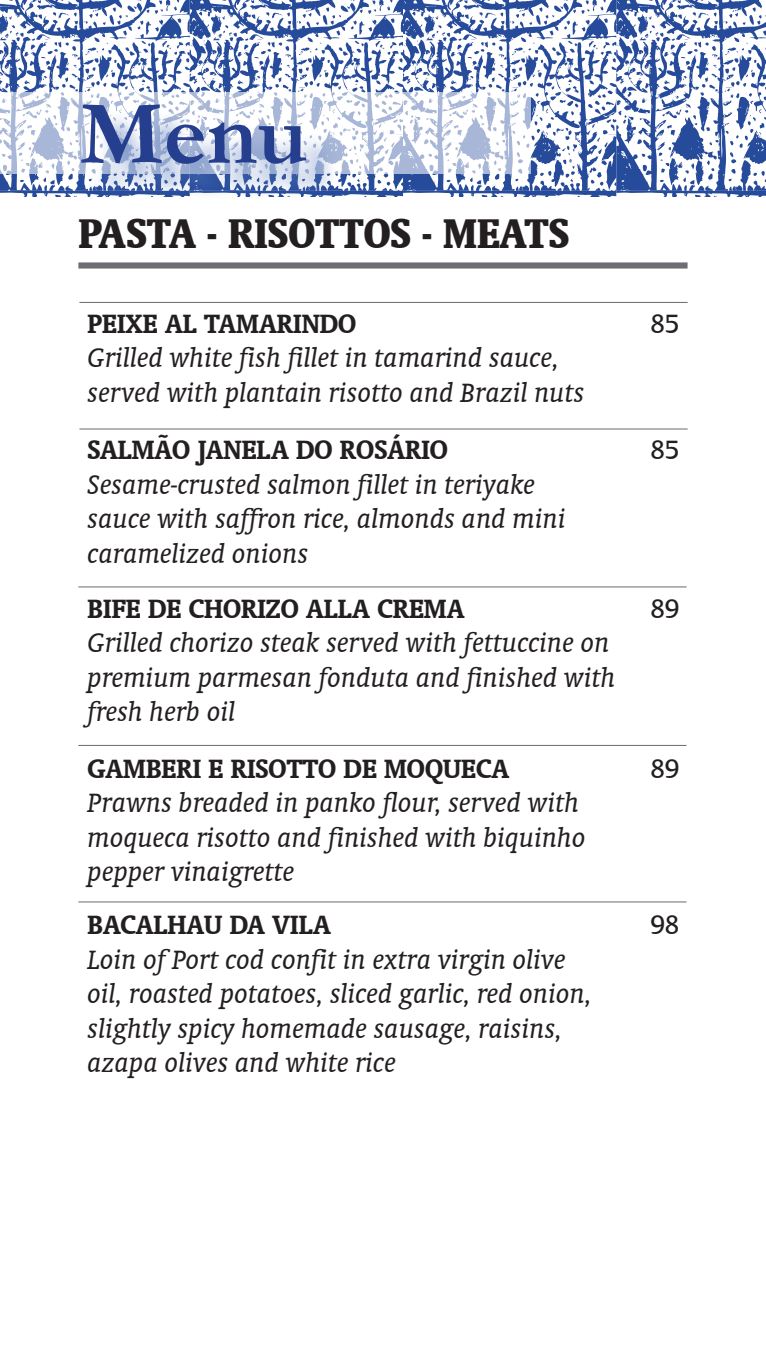
<style>
.page{position:relative;width:766px;height:1361px;background:#fff}
.page>*{position:absolute;margin:0;border:0;box-sizing:border-box;transform-origin:0 0}
.t1{font:700 91.8px "Garamond";color:#253f8e}
.t2{font:700 condensed 47.1px "Oranda BT";color:#231f20}
.t3{font:italic 30px/34.5px "Oranda BT";color:#231f20}
.t4{font:700 30px "Oranda BT";color:#231f20}
.t5{font:30px "Oranda BT";color:#231f20}
</style>
<div class="page">
<svg style="left:0;top:0;width:765px;height:196px"></svg>
<svg style="left:0;top:92px;width:531px;height:81px"></svg>
<div style="left:88px;top:110px;width:253px;height:91px;background:#6081bf;opacity:.6"></div>
<div style="left:78px;top:262px;width:609px;height:6px;background:#6c6d70"></div>
<hr style="left:79px;top:302px;width:608px;height:1px;background:#6c6d70">
<hr style="left:79px;top:428px;width:608px;height:1px;background:#6c6d70">
<hr style="left:78px;top:586px;width:608px;height:1px;background:#6c6d70">
<hr style="left:78px;top:745px;width:608px;height:1px;background:#6c6d70">
<hr style="left:78px;top:901px;width:608px;height:1px;background:#6c6d70">
<h1 class="t1" style="left:79px;top:79px;width:229px">Menu</h1>
<p class="t2" style="left:78px;top:206px;width:492px">PASTA - RISOTTOS - MEATS</p>
<p class="t4" style="left:88px;top:306px;width:270px">PEIXE AL TAMARINDO</p>
<p class="t3" style="left:88px;top:340px;width:498px">Grilled white fish fillet in tamarind sauce, served with plantain risotto and Brazil nuts</p>
<p class="t4" style="left:88px;top:432px;width:362px">SALMÃO JANELA DO ROSÁRIO</p>
<p class="t3" style="left:88px;top:467px;width:479px">Sesame-crusted salmon fillet in teriyake sauce with saffron rice, almonds and mini caramelized onions</p>
<p class="t4" style="left:88px;top:590px;width:378px">BIFE DE CHORIZO ALLA CREMA</p>
<p class="t3" style="left:88px;top:625px;width:529px">Grilled chorizo steak served with fettuccine on premium parmesan fonduta and finished with fresh herb oil</p>
<p class="t4" style="left:88px;top:750px;width:423px">GAMBERI E RISOTTO DE MOQUECA</p>
<p class="t3" style="left:88px;top:785px;width:499px">Prawns breaded in panko flour, served with moqueca risotto and finished with biquinho pepper vinaigrette</p>
<p class="t4" style="left:88px;top:907px;width:245px">BACALHAU DA VILA</p>
<p class="t3" style="left:88px;top:941px;width:505px">Loin of Port cod confit in extra virgin olive oil, roasted potatoes, sliced garlic, red onion, slightly spicy homemade sausage, raisins, azapa olives and white rice</p>
<p class="t5" style="left:650px;top:306px;width:31px">85</p>
<p class="t5" style="left:650px;top:433px;width:31px">85</p>
<p class="t5" style="left:650px;top:591px;width:31px">89</p>
<p class="t5" style="left:650px;top:751px;width:31px">89</p>
<p class="t5" style="left:650px;top:907px;width:31px">98</p>
</div>
